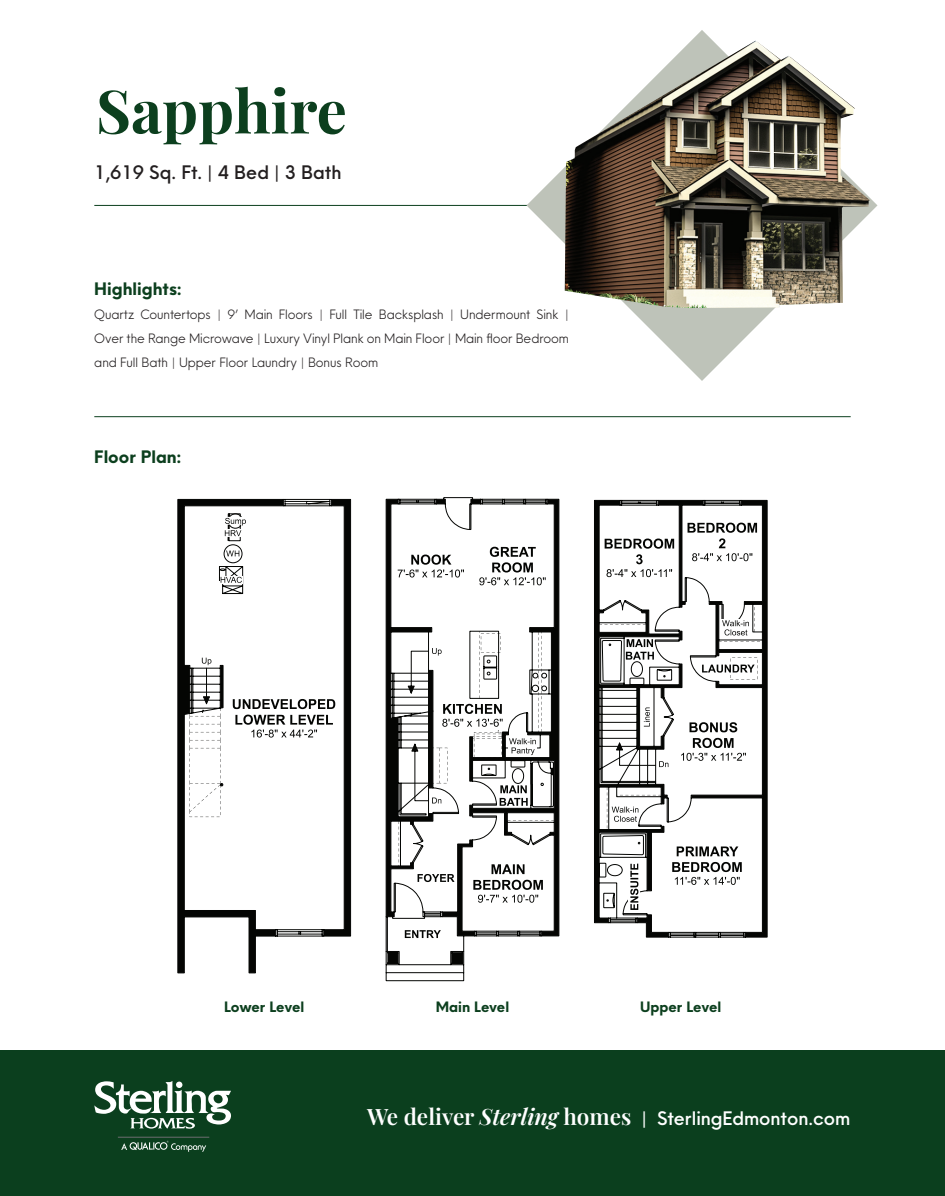
<style>
.page{position:relative;width:945px;height:1196px;background:#fff}
.page>*{position:absolute;margin:0;border:0;box-sizing:border-box;transform-origin:0 0}
.t1{font:700 60px "Playfair Display";color:#0c3f1e}
.t2{font:500 19.5px "Neue Einstellung";color:#fff}
.t3{font:500 19.5px "Neue Einstellung";color:#231f20}
.t4{font:700 18px "Neue Einstellung";color:#0c3f1e}
.t5{font:700 15px "Neue Einstellung";color:#0c3f1e}
.t6{font:300 13.5px/24px "Neue Einstellung";letter-spacing:-.005em;color:#231f20;text-align:justify}
.s1{font-family:"Playfair Display";font-weight:600;font-size:22.5px}
.s2{font-family:"Playfair Display";font-weight:600;font-style:italic;font-size:22.5px}
</style>
<div class="page">
<div style="left:0;top:1050px;width:944px;height:146px;background:#0b3f1e"></div>
<hr style="left:94px;top:205px;width:757px;height:1px;background:#0b3f1e">
<hr style="left:94px;top:416px;width:757px;height:1px;background:#0b3f1e">
<svg style="left:526px;top:30px;width:351px;height:351px"></svg>
<svg style="left:94px;top:1081px;width:137px;height:47px"></svg>
<svg style="left:121px;top:1140px;width:85px;height:11px"></svg>
<hr style="left:118px;top:1136px;width:91px;height:1px;background:#6c6d70">
<img style="left:565px;top:41px;width:304px;height:267px">
<svg style="left:385px;top:497px;width:175px;height:484px"></svg>
<svg style="left:405px;top:930px;width:36px;height:8px"></svg>
<svg style="left:398px;top:554px;width:66px;height:23px"></svg>
<svg style="left:479px;top:547px;width:67px;height:38px"></svg>
<svg style="left:399px;top:631px;width:155px;height:271px"></svg>
<svg style="left:594px;top:500px;width:174px;height:438px"></svg>
<svg style="left:672px;top:846px;width:70px;height:39px"></svg>
<svg style="left:605px;top:538px;width:69px;height:39px"></svg>
<svg style="left:599px;top:604px;width:161px;height:224px"></svg>
<svg style="left:628px;top:862px;width:12px;height:49px"></svg>
<svg style="left:630px;top:863px;width:8px;height:47px"></svg>
<svg style="left:688px;top:522px;width:69px;height:39px"></svg>
<svg style="left:177px;top:499px;width:174px;height:474px"></svg>
<svg style="left:233px;top:699px;width:102px;height:38px"></svg>
<svg style="left:190px;top:657px;width:30px;height:160px"></svg>
<svg style="left:221px;top:513px;width:25px;height:77px"></svg>
<h1 class="t1" style="left:96px;top:64px;width:252px">Sapphire</h1>
<h2 class="t3" style="left:94px;top:159px;width:249px">1,619 Sq. Ft. | 4 Bed | 3 Bath</h2>
<h3 class="t4" style="left:94px;top:277px;width:89px">Highlights:</h3>
<p class="t6" style="left:94px;top:301px;width:476px">Quartz Countertops | 9’ Main Floors | Full Tile Backsplash | Undermount Sink | Over the Range Microwave | Luxury Vinyl Plank on Main Floor | Main floor Bedroom and Full Bath | Upper Floor Laundry | Bonus Room</p>
<h3 class="t4" style="left:94px;top:445px;width:88px">Floor Plan:</h3>
<p class="t5" style="left:224px;top:996px;width:82px">Lower Level</p>
<p class="t5" style="left:436px;top:996px;width:75px">Main Level</p>
<p class="t5" style="left:640px;top:996px;width:83px">Upper Level</p>
<h2 class="t2" style="left:367px;top:1106px;width:485px"><span class="s1">We deliver</span> <span class="s2">Sterling</span> <span class="s1">homes</span> | SterlingEdmonton.com</h2>
</div>
